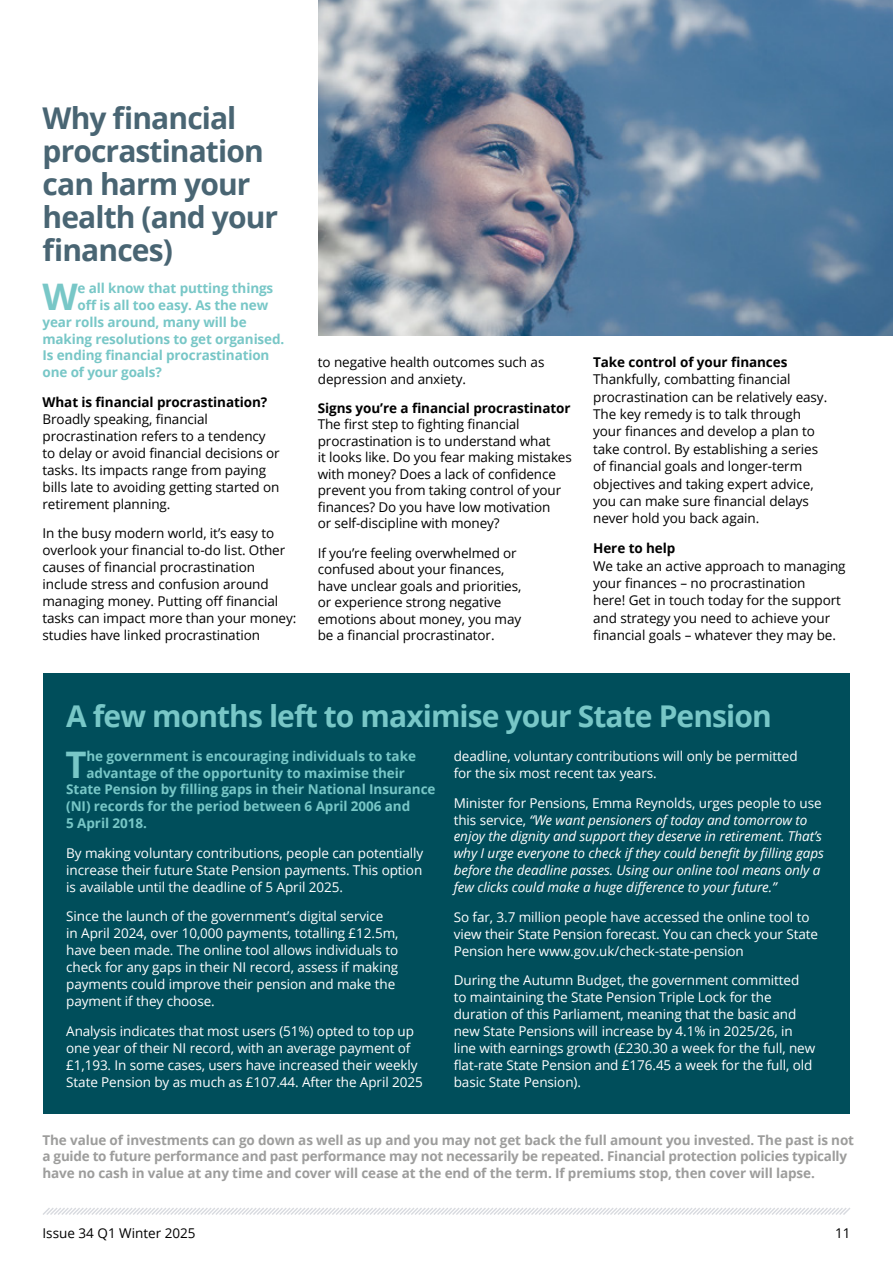
<style>
.page{position:relative;width:893px;height:1263px;background:#fff}
.page>*{position:absolute;margin:0;border:0;box-sizing:border-box;transform-origin:0 0}
.t1{font:700 36.6px "Open Sans";color:#78c7c7}
.t2{font:700 30px/33px "Open Sans";letter-spacing:-.03em;color:#496573}
.t3{font:700 30px "Open Sans";letter-spacing:-.03em;color:#78c7c7}
.t4{font:13.5px/16.5px "Open Sans";letter-spacing:-.005em;color:#000}
.t5{font:13.5px/17px "Open Sans";letter-spacing:-.005em;color:#fff}
.t6{font:700 13.5px "Open Sans";letter-spacing:-.005em;color:#78c7c7}
.t7{font:italic 13.5px/17px "Open Sans";letter-spacing:-.005em;color:#fff}
.t8{font:700 13.5px/16.5px "Open Sans";letter-spacing:-.01em;color:#9d9d9c}
.t9{font:700 13.5px "Open Sans";letter-spacing:-.005em;color:#000}
.s1{font-style:normal}
</style>
<div class="page">
<svg style="left:43px;top:1208px;width:807px;height:7px"></svg>
<div style="left:43px;top:673px;width:807px;height:440px;background:#004e5b"></div>
<img style="left:319px;top:0;width:574px;height:335px">
<h2 class="t2" style="left:43px;top:101px;width:237px">Why financial procrastination can harm your health (and your finances)</h2>
<h1 class="t1" style="left:43px;top:270px;width:37px">W</h1>
<p class="t6" style="left:78px;top:279px;width:197px">e all know that putting things</p>
<p class="t6" style="left:78px;top:295px;width:192px">off is all too easy. As the new</p>
<p class="t6" style="left:43px;top:312px;width:206px">year rolls around, many will be</p>
<p class="t6" style="left:43px;top:329px;width:243px">making resolutions to get organised.</p>
<p class="t6" style="left:43px;top:346px;width:228px">Is ending financial procrastination</p>
<p class="t6" style="left:43px;top:363px;width:121px">one of your goals?</p>
<p class="t9" style="left:43px;top:393px;width:226px">What is financial procrastination?</p>
<p class="t4" style="left:43px;top:410px;width:239px;line-height:17px">Broadly speaking, financial procrastination refers to a tendency to delay or avoid financial decisions or tasks. Its impacts range from paying bills late to avoiding getting started on retirement planning.</p>
<p class="t4" style="left:43px;top:525px;width:255px;line-height:17px">In the busy modern world, it’s easy to overlook your financial to-do list. Other causes of financial procrastination include stress and confusion around managing money. Putting off financial tasks can impact more than your money: studies have linked procrastination</p>
<p class="t4" style="left:318px;top:354px;width:228px">to negative health outcomes such as depression and anxiety.</p>
<p class="t9" style="left:318px;top:398px;width:254px">Signs you’re a financial procrastinator</p>
<p class="t4" style="left:318px;top:416px;width:255px">The first step to fighting financial procrastination is to understand what<br>it looks like. Do you fear making mistakes with money? Does a lack of confidence prevent you from taking control of your finances? Do you have low motivation<br>or self-discipline with money?</p>
<p class="t4" style="left:318px;top:544px;width:205px">If you’re feeling overwhelmed or confused about your finances, have unclear goals and priorities, or experience strong negative emotions about money, you may be a financial procrastinator.</p>
<p class="t9" style="left:593px;top:353px;width:196px">Take control of your finances</p>
<p class="t4" style="left:593px;top:370px;width:236px;line-height:17.4px">Thankfully, combatting financial procrastination can be relatively easy.<br>The key remedy is to talk through your finances and develop a plan to take control. By establishing a series of financial goals and longer-term objectives and taking expert advice, you can make sure financial delays never hold you back again.</p>
<p class="t9" style="left:593px;top:539px;width:84px">Here to help</p>
<p class="t4" style="left:593px;top:557px;width:254px;line-height:17.4px">We take an active approach to managing your finances – no procrastination<br>here! Get in touch today for the support and strategy you need to achieve your financial goals – whatever they may be.</p>
<h2 class="t3" style="left:66px;top:695px;width:707px">A few months left to maximise your State Pension</h2>
<h1 class="t1" style="left:65px;top:738px;width:23px">T</h1>
<p class="t6" style="left:86px;top:747px;width:331px">he government is encouraging individuals to take</p>
<p class="t6" style="left:86px;top:763px;width:320px">advantage of the opportunity to maximise their</p>
<p class="t6" style="left:66px;top:780px;width:371px">State Pension by filling gaps in their National Insurance</p>
<p class="t6" style="left:66px;top:797px;width:346px">(NI) records for the period between 6 April 2006 and</p>
<p class="t6" style="left:66px;top:814px;width:82px">5 April 2018.</p>
<p class="t5" style="left:66px;top:844px;width:359px;text-align:justify">By making voluntary contributions, people can potentially increase their future State Pension payments. This option is available until the deadline of 5 April 2025.</p>
<p class="t5" style="left:66px;top:908px;width:334px">Since the launch of the government’s digital service in April 2024, over 10,000 payments, totalling £12.5m, have been made. The online tool allows individuals to check for any gaps in their NI record, assess if making payments could improve their pension and make the payment if they choose.</p>
<p class="t5" style="left:66px;top:1022px;width:358px">Analysis indicates that most users (51%) opted to top up one year of their NI record, with an average payment of £1,193. In some cases, users have increased their weekly State Pension by as much as £107.44. After the April 2025</p>
<p class="t5" style="left:454px;top:747px;width:345px">deadline, voluntary contributions will only be permitted for the six most recent tax years.</p>
<p class="t7" style="left:454px;top:794px;width:372px"><span class="s1">Minister for Pensions, Emma Reynolds, urges people to use this service,</span> “We want pensioners of today and tomorrow to enjoy the dignity and support they deserve in retirement. That’s why I urge everyone to check if they could benefit by filling gaps before the deadline passes. Using our online tool means only a few clicks could make a huge difference to your future.”</p>
<p class="t5" style="left:454px;top:908px;width:366px">So far, 3.7 million people have accessed the online tool to view their State Pension forecast. You can check your State<br>Pension here www.gov.uk/check-state-pension</p>
<p class="t5" style="left:454px;top:971px;width:363px">During the Autumn Budget, the government committed to maintaining the State Pension Triple Lock for the duration of this Parliament, meaning that the basic and new State Pensions will increase by 4.1% in 2025/26, in line with earnings growth (£230.30 a week for the full, new flat-rate State Pension and £176.45 a week for the full, old basic State Pension).</p>
<p class="t8" style="left:43px;top:1131px;width:813px">The value of investments can go down as well as up and you may not get back the full amount you invested. The past is not a guide to future performance and past performance may not necessarily be repeated. Financial protection policies typically have no cash in value at any time and cover will cease at the end of the term. If premiums stop, then cover will lapse.</p>
<p class="t4" style="left:43px;top:1224px;width:155px">Issue 34 Q1 Winter 2025</p>
<p class="t4" style="left:835px;top:1224px;width:17px">11</p>
</div>
